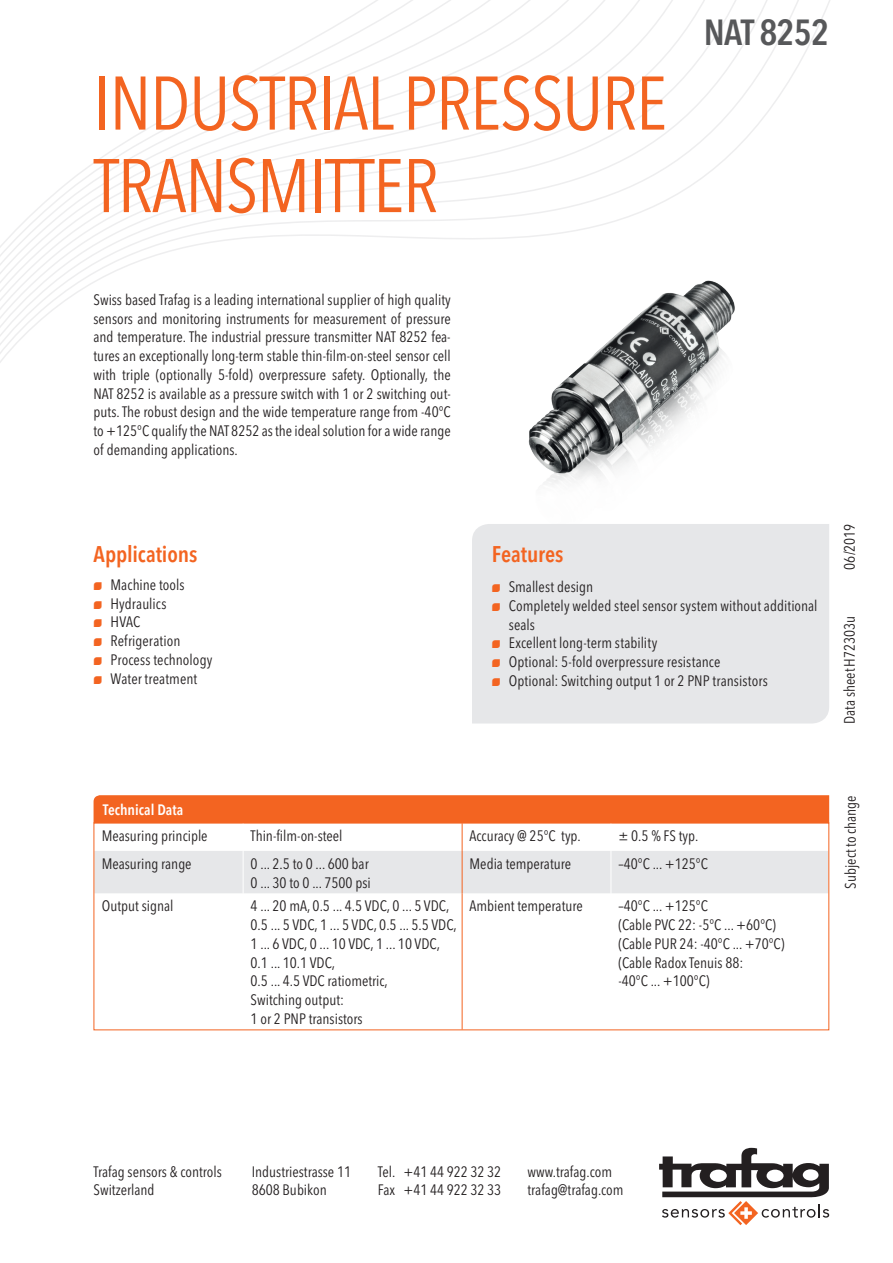
<style>
.page{position:relative;width:893px;height:1263px;background:#fff}
.page>*{position:absolute;margin:0;border:0;box-sizing:border-box;transform-origin:0 0}
.t1{font:condensed 75px/82.5px "Avenir Next LT Pro";letter-spacing:-.02em;color:#f36421}
.t2{font:600 condensed 36px "Avenir Next LT Pro";letter-spacing:-.02em;color:#57585a}
.t3{font:600 condensed 22.5px "Avenir Next LT Pro";letter-spacing:-.005em;color:#f36421}
.t4{font:condensed 15px/18.8px "Avenir Next LT Pro";color:#231f20}
.t5{font:600 condensed 15px "Avenir Next LT Pro";color:#fff}
.s1{font-family:"Trafag Pictos";font-stretch:normal;font-size:10.5px;color:#f36421}
</style>
<div class="page">
<svg style="left:659px;top:1148px;width:170px;height:77px"></svg>
<svg style="left:0;top:0;width:830px;height:363px"></svg>
<img style="left:471px;top:232px;width:314px;height:253px">
<div style="left:472px;top:524px;width:357px;height:199px;background:#e6e7e9"></div>
<svg style="left:94px;top:795px;width:735px;height:98px"></svg>
<hr style="left:462px;top:851px;width:1px;height:42px;background:#f36421">
<hr style="left:462px;top:893px;width:1px;height:136px;background:#f36421">
<div style="left:94px;top:822px;width:735px;height:208px;border:1px solid #f36421"></div>
<h1 class="t1" style="left:94px;top:62px;width:575px">INDUSTRIAL PRESSURE<br>TRANSMITTER</h1>
<h2 class="t2" style="left:704px;top:10px;width:127px">NAT 8252</h2>
<p class="t4" style="left:94px;top:290px;width:359px;text-align:justify">Swiss based Trafag is a leading international supplier of high quality sensors and monitoring instruments for measurement of pressure and temperature. The industrial pressure transmitter NAT 8252 fea&shy;tures an exceptionally long-term stable thin-film-on-steel sensor cell with triple (optionally 5-fold) overpressure safety. Optionally, the NAT 8252 is available as a pressure switch with 1 or 2 switching out&shy;puts. The robust design and the wide temperature range from -40°C to +125°C qualify the NAT 8252 as the ideal solution for a wide range of demanding applications.</p>
<h3 class="t3" style="left:94px;top:540px;width:105px">Applications</h3>
<p class="t4" style="left:94px;top:575px;width:120px"><span class="s1">N</span> Machine tools<br><span class="s1">N</span> Hydraulics<br><span class="s1">N</span> HVAC<br><span class="s1">N</span> Refrigeration<br><span class="s1">N</span> Process technology<br><span class="s1">N</span> Water treatment</p>
<h3 class="t3" style="left:492px;top:541px;width:73px">Features</h3>
<p class="t4" style="left:492px;top:577px;width:103px"><span class="s1">N</span> Smallest design</p>
<p class="t4" style="left:492px;top:596px;width:327px"><span class="s1">N</span> Completely welded steel sensor system without additional</p>
<p class="t4" style="left:509px;top:615px;width:28px">seals</p>
<p class="t4" style="left:492px;top:634px;width:167px"><span class="s1">N</span> Excellent long-term stability</p>
<p class="t4" style="left:492px;top:652px;width:230px"><span class="s1">N</span> Optional: 5-fold overpressure resistance</p>
<p class="t4" style="left:492px;top:671px;width:278px"><span class="s1">N</span> Optional: Switching output 1 or 2 PNP transistors</p>
<p class="t4" style="left:840px;top:570px;width:48px;rotate:-90deg">06/2019</p>
<p class="t4" style="left:840px;top:724px;width:109px;rotate:-90deg">Data sheetH72303u</p>
<p class="t5" style="left:103px;top:800px;width:82px">Technical Data</p>
<p class="t4" style="left:102px;top:827px;width:107px">Measuring principle</p>
<p class="t4" style="left:251px;top:827px;width:93px">Thin-film-on-steel</p>
<p class="t4" style="left:470px;top:827px;width:113px">Accuracy @ 25°C typ.</p>
<p class="t4" style="left:618px;top:827px;width:81px">± 0.5 % FS typ.</p>
<p class="t4" style="left:102px;top:854px;width:91px">Measuring range</p>
<p class="t4" style="left:251px;top:854px;width:122px">0 ... 2.5 to 0 ... 600 bar<br>0 ... 30 to 0 ... 7500 psi</p>
<p class="t4" style="left:470px;top:854px;width:103px">Media temperature</p>
<p class="t4" style="left:618px;top:854px;width:91px">–40°C ... +125°C</p>
<p class="t4" style="left:102px;top:897px;width:73px">Output signal</p>
<p class="t4" style="left:251px;top:897px;width:208px">4 ... 20 mA, 0.5 ... 4.5 VDC, 0 ... 5 VDC,<br>0.5 ... 5 VDC, 1 ... 5 VDC, 0.5 ... 5.5 VDC,<br>1 ... 6 VDC, 0 ... 10 VDC, 1 ... 10 VDC,<br>0.1 ... 10.1 VDC,<br>0.5 ... 4.5 VDC ratiometric,<br>Switching output:<br>1 or 2 PNP transistors</p>
<p class="t4" style="left:470px;top:897px;width:115px">Ambient temperature</p>
<p class="t4" style="left:618px;top:897px;width:168px">–40°C ... +125°C<br>(Cable PVC 22: -5°C ... +60°C) (Cable PUR 24: -40°C ... +70°C) (Cable Radox Tenuis 88:<br>-40°C ... +100°C)</p>
<p class="t4" style="left:841px;top:889px;width:95px;rotate:-90deg">Subject to change</p>
<p class="t4" style="left:94px;top:1162px;width:130px">Trafag sensors &amp; controls<br>Switzerland</p>
<p class="t4" style="left:252px;top:1162px;width:101px">Industriestrasse 11<br>8608 Bubikon</p>
<p class="t4" style="left:378px;top:1162px;width:125px">Tel. +41 44 922 32 32<br>Fax +41 44 922 32 33</p>
<p class="t4" style="left:528px;top:1162px;width:98px">www.trafag.com trafag@trafag.com</p>
</div>
